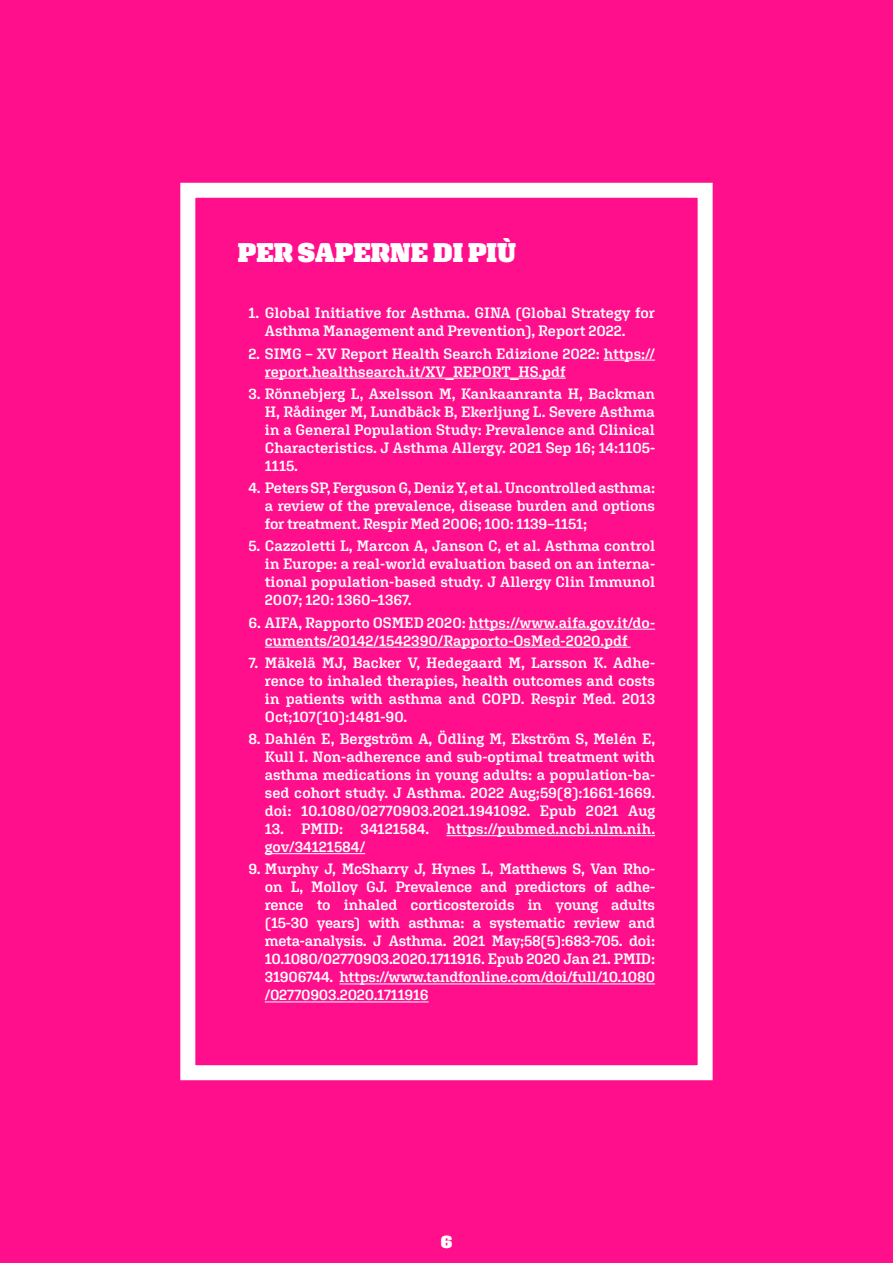
<style>
.page{position:relative;width:893px;height:1263px;background:#fff}
.page>*{position:absolute;margin:0;border:0;box-sizing:border-box;transform-origin:0 0}
.t1{font:900 27px "Aglet Slab";color:#fff}
.t2{font:900 18px "Aglet Slab";color:#fff}
.t3{font:600 15px/18px "Aglet Slab";letter-spacing:-.005em;color:#fff;text-align:justify}
</style>
<div class="page">
<div style="left:1px;top:1px;width:891px;height:1261px;background:#ff0f8c"></div>
<hr style="left:604px;top:360px;width:51px;height:1px;background:#fff">
<hr style="left:265px;top:378px;width:301px;height:1px;background:#fff">
<hr style="left:469px;top:629px;width:186px;height:1px;background:#fff">
<hr style="left:265px;top:647px;width:366px;height:1px;background:#fff">
<hr style="left:446px;top:835px;width:209px;height:1px;background:#fff">
<hr style="left:265px;top:853px;width:100px;height:1px;background:#fff">
<hr style="left:339px;top:983px;width:316px;height:1px;background:#fff">
<hr style="left:265px;top:1001px;width:164px;height:1px;background:#fff">
<div style="left:180px;top:183px;width:533px;height:897px;border:15px solid #fff"></div>
<svg style="left:413px;top:1262px;width:67px;height:1px"></svg>
<h1 class="t1" style="left:238px;top:237px;width:280px">PER SAPERNE DI PIÙ</h1>
<p class="t3" style="left:265px;top:304px;width:392px;text-indent:-16px">1. Global Initiative for Asthma. GINA (Global Strategy for<br>Asthma Management and Prevention), Report 2022.</p>
<p class="t3" style="left:265px;top:344px;width:392px;text-indent:-16px">2. SIMG – XV Report Health Search Edizione 2022: https:// report.healthsearch.it/XV_REPORT_HS.pdf</p>
<p class="t3" style="left:265px;top:384px;width:392px;text-indent:-16px">3. Rönnebjerg L, Axelsson M, Kankaanranta H, Backman H, Rådinger M, Lundbäck B, Ekerljung L. Severe Asthma in a General Population Study: Prevalence and Clinical Characteristics. J Asthma Allergy. 2021 Sep 16; 14:1105- 1115.</p>
<p class="t3" style="left:265px;top:478px;width:392px;text-indent:-16px">4. Peters SP, Ferguson G, Deniz Y, et al. Uncontrolled asthma: a review of the prevalence, disease burden and options for treatment. Respir Med 2006; 100: 1139–1151;</p>
<p class="t3" style="left:265px;top:537px;width:392px;text-indent:-16px">5. Cazzoletti L, Marcon A, Janson C, et al. Asthma control in Europe: a real-world evaluation based on an interna&shy;tional population-based study. J Allergy Clin Immunol 2007; 120: 1360–1367.</p>
<p class="t3" style="left:265px;top:613px;width:392px;text-indent:-16px">6. AIFA, Rapporto OSMED 2020: https://www.aifa.gov.it/do&shy;cuments/20142/1542390/Rapporto-OsMed-2020.pdf</p>
<p class="t3" style="left:265px;top:653px;width:392px;text-indent:-16px">7. Mäkelä MJ, Backer V, Hedegaard M, Larsson K. Adhe&shy;rence to inhaled therapies, health outcomes and costs in patients with asthma and COPD. Respir Med. 2013<br>Oct;107(10):1481-90.</p>
<p class="t3" style="left:265px;top:729px;width:392px;text-indent:-16px">8. Dahlén E, Bergström A, Ödling M, Ekström S, Melén E, Kull I. Non-adherence and sub-optimal treatment with asthma medications in young adults: a population-ba&shy;sed cohort study. J Asthma. 2022 Aug;59(8):1661-1669. doi: 10.1080/02770903.2021.1941092. Epub 2021 Aug</p>
<p class="t3" style="left:265px;top:819px;width:392px">13. PMID: 34121584. https://pubmed.ncbi.nlm.nih. gov/34121584/</p>
<p class="t3" style="left:265px;top:860px;width:392px;text-indent:-16px">9. Murphy J, McSharry J, Hynes L, Matthews S, Van Rho&shy;on L, Molloy GJ. Prevalence and predictors of adhe&shy;rence to inhaled corticosteroids in young adults (15-30 years) with asthma: a systematic review and meta-analysis. J Asthma. 2021 May;58(5):683-705. doi:<br>10.1080/02770903.2020.1711916. Epub 2020 Jan 21. PMID:<br>31906744. https://www.tandfonline.com/doi/full/10.1080 /02770903.2020.1711916</p>
<p class="t2" style="left:441px;top:1231px;width:13px">6</p>
</div>
